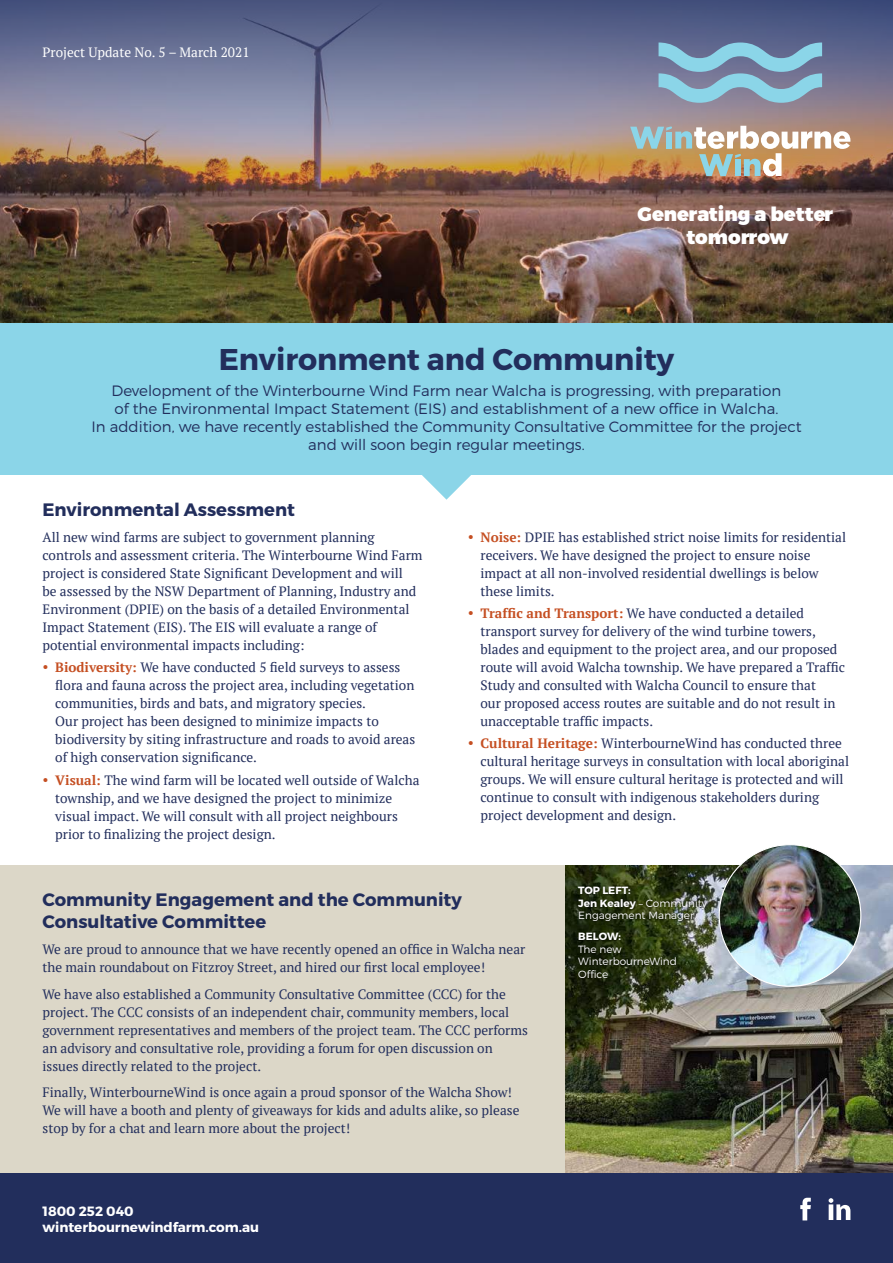
<style>
.page{position:relative;width:893px;height:1263px;background:#fff}
.page>*{position:absolute;margin:0;border:0;box-sizing:border-box;transform-origin:0 0}
.t1{font:700 30px "Montserrat";color:#222e5c}
.t2{font:900 19.5px/23.4px "Montserrat";color:#fff;text-align:center}
.t3{font:700 18px/21.6px "Montserrat";color:#222e5c}
.t4{font:300 15px/18px "Montserrat";color:#222e5c;text-align:center}
.t5{font:13.5px/18px "PT Serif";color:#222e5c}
.t6{font:700 13.5px/16.2px "Montserrat";color:#fff}
.t7{font:13.5px "PT Serif";color:#fff}
.t8{font:300 10.5px/12.6px "Montserrat";color:#fff}
.t9{font:700 10.5px "Montserrat";color:#fff}
.s1{color:#c54f22}
.s2{font-weight:700;color:#c54f22}
.s3{font-weight:700}
</style>
<div class="page">
<div style="left:0;top:865px;width:893px;height:398px;background:#dcd7c8"></div>
<img style="left:566px;top:865px;width:327px;height:308px">
<svg style="left:422px;top:475px;width:49px;height:25px"></svg>
<img style="left:0;top:230px;width:893px;height:93px">
<div style="left:0;top:323px;width:893px;height:152px;background:#8bd5e8"></div>
<img style="left:719px;top:845px;width:142px;height:141px;border-radius:71px">
<img style="left:0;top:0;width:893px;height:230px">
<div style="left:576px;top:885px;width:133px;height:94px;background:#000;opacity:.7"></div>
<svg style="left:658px;top:43px;width:164px;height:60px;background:#80a5be"></svg>
<svg style="left:630px;top:126px;width:220px;height:50px"></svg>
<div style="left:0;top:1174px;width:893px;height:89px;background:#222e5c"></div>
<svg style="left:829px;top:1198px;width:21px;height:22px"></svg>
<svg style="left:800px;top:1198px;width:11px;height:22px"></svg>
<p class="t7" style="left:43px;top:43px;width:208px">Project Update No. 5 – March 2021</p>
<h2 class="t2" style="left:638px;top:203px;width:197px">Generating a better tomorrow</h2>
<h1 class="t1" style="left:219px;top:341px;width:457px">Environment and Community</h1>
<p class="t4" style="left:91px;top:382px;width:712px">Development of the Winterbourne Wind Farm near Walcha is progressing, with preparation<br>of the Environmental Impact Statement (EIS) and establishment of a new office in Walcha.<br>In addition, we have recently established the Community Consultative Committee for the project and will soon begin regular meetings.</p>
<h3 class="t3" style="left:43px;top:499px;width:254px">Environmental Assessment</h3>
<p class="t5" style="left:43px;top:528px;width:381px">All new wind farms are subject to government planning controls and assessment criteria. The Winterbourne Wind Farm project is considered State Significant Development and will<br>be assessed by the NSW Department of Planning, Industry and Environment (DPIE) on the basis of a detailed Environmental Impact Statement (EIS). The EIS will evaluate a range of potential environmental impacts including:</p>
<p class="t5" style="left:55px;top:658px;width:362px;text-indent:-13px"><span class="s1">•</span> <span class="s2">Biodiversity:</span> We have conducted 5 field surveys to assess flora and fauna across the project area, including vegetation communities, birds and bats, and migratory species.<br>Our project has been designed to minimize impacts to biodiversity by siting infrastructure and roads to avoid areas of high conservation significance.</p>
<p class="t5" style="left:55px;top:771px;width:366px;text-indent:-13px"><span class="s1">•</span> <span class="s2">Visual:</span> The wind farm will be located well outside of Walcha township, and we have designed the project to minimize visual impact. We will consult with all project neighbours prior to finalizing the project design.</p>
<p class="t5" style="left:480px;top:528px;width:367px;text-indent:-13px"><span class="s1">•</span> <span class="s2">Noise:</span> DPIE has established strict noise limits for residential receivers. We have designed the project to ensure noise impact at all non-involved residential dwellings is below these limits.</p>
<p class="t5" style="left:480px;top:604px;width:366px;text-indent:-13px"><span class="s1">•</span> <span class="s2">Traffic and Transport:</span> We have conducted a detailed transport survey for delivery of the wind turbine towers, blades and equipment to the project area, and our proposed route will avoid Walcha township. We have prepared a Traffic Study and consulted with Walcha Council to ensure that<br>our proposed access routes are suitable and do not result in unacceptable traffic impacts.</p>
<p class="t5" style="left:480px;top:734px;width:370px;text-indent:-13px"><span class="s1">•</span> <span class="s2">Cultural Heritage:</span> WinterbourneWind has conducted three cultural heritage surveys in consultation with local aboriginal groups. We will ensure cultural heritage is protected and will continue to consult with indigenous stakeholders during project development and design.</p>
<h3 class="t3" style="left:43px;top:889px;width:421px">Community Engagement and the Community<br>Consultative Committee</h3>
<p class="t5" style="left:43px;top:940px;width:484px">We are proud to announce that we have recently opened an office in Walcha near the main roundabout on Fitzroy Street, and hired our first local employee!</p>
<p class="t5" style="left:43px;top:985px;width:487px">We have also established a Community Consultative Committee (CCC) for the project. The CCC consists of an independent chair, community members, local government representatives and members of the project team. The CCC performs an advisory and consultative role, providing a forum for open discussion on issues directly related to the project.</p>
<p class="t5" style="left:43px;top:1083px;width:478px">Finally, WinterbourneWind is once again a proud sponsor of the Walcha Show!<br>We will have a booth and plenty of giveaways for kids and adults alike, so please stop by for a chat and learn more about the project!</p>
<p class="t6" style="left:43px;top:1203px;width:218px">1800 252 040 winterbournewindfarm.com.au</p>
<p class="t8" style="left:578px;top:884px;width:130px"><span class="s3">TOP LEFT:<br>Jen Kealey</span> – Community<br>Engagement Manager</p>
<p class="t9" style="left:578px;top:930px;width:44px">BELOW:</p>
<p class="t8" style="left:578px;top:942px;width:100px">The new<br>WinterbourneWind<br>Office</p>
</div>
